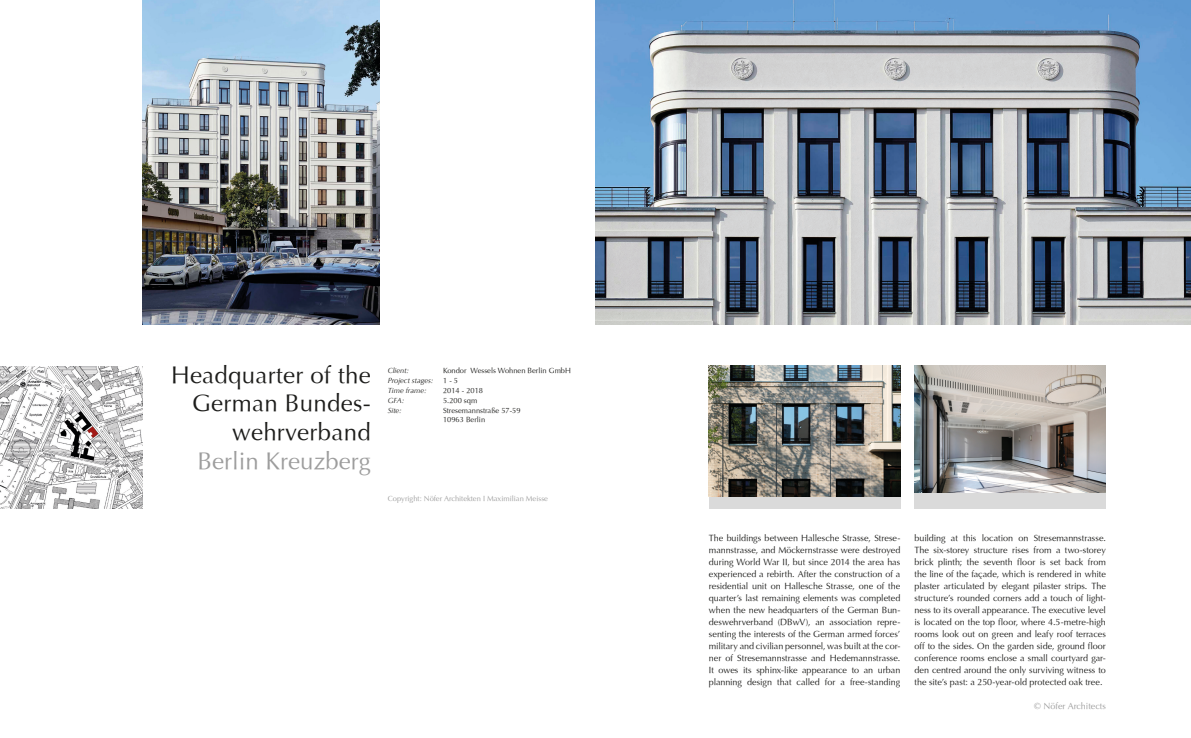
<style>
.page{position:relative;width:1191px;height:738px;background:#fff}
.page>*{position:absolute;margin:0;border:0;box-sizing:border-box;transform-origin:0 0}
.t1{font:24px/28.8px "Optima";letter-spacing:.01em;color:#1d1d1b;text-align:right}
.t2{font:24px "Optima";color:#9d9d9d}
.Nöfer_Fließtext{font:9px/12px "Optima";letter-spacing:-.005em;color:#1d1d1b;text-align:justify}
.Stresemann__Eigensch{font:9px "Optima";color:#9d9d9d}
.t3{font:7.5px "Optima";color:#1d1d1b}
.t4{font:7.5px "Optima";color:#9d9d9d}
.t5{font:italic 7.5px "Optima";color:#1d1d1b}
</style>
<div class="page">
<img style="left:0;top:366px;width:142px;height:142px">
<div style="left:709px;top:365px;width:191px;height:143px;background:#dadada"></div>
<img style="left:709px;top:365px;width:191px;height:131px">
<div style="left:914px;top:365px;width:192px;height:143px;background:#dadada"></div>
<img style="left:914px;top:365px;width:192px;height:127px">
<img style="left:142px;top:0;width:237px;height:324px">
<img style="left:595px;top:0;width:596px;height:324px">
<p class="t1" style="left:171px;top:360px;width:201px">Headquarter of the<br>German Bundes&shy;wehrverband</p>
<p class="t2" style="left:197px;top:446px;width:175px">Berlin Kreuzberg</p>
<p class="t5" style="left:388px;top:366px;width:23px">Client:</p>
<p class="t3" style="left:443px;top:366px;width:129px">Kondor Wessels Wohnen Berlin GmbH</p>
<p class="t5" style="left:388px;top:376px;width:47px">Project stages:</p>
<p class="t3" style="left:443px;top:376px;width:17px">1 - 5</p>
<p class="t5" style="left:388px;top:386px;width:40px">Time frame:</p>
<p class="t3" style="left:443px;top:386px;width:42px">2014 - 2018</p>
<p class="t5" style="left:388px;top:395px;width:18px">GFA:</p>
<p class="t3" style="left:443px;top:395px;width:36px">5.200 sqm</p>
<p class="t5" style="left:388px;top:405px;width:15px">Site:</p>
<p class="t3" style="left:443px;top:405px;width:79px">Stresemannstraße 57-59</p>
<p class="t3" style="left:443px;top:415px;width:44px">10963 Berlin</p>
<p class="t4" style="left:388px;top:493px;width:162px">Copyright: Nöfer Architekten I Maximilian Meisse</p>
<p class="Nöfer_Fließtext" style="left:709px;top:531px;width:193px">The buildings between Hallesche Strasse, Strese&shy;mannstrasse, and Möckernstrasse were destroyed during World War II, but since 2014 the area has experienced a rebirth. After the construction of a residential unit on Hallesche Strasse, one of the quarter’s last remaining elements was completed when the new headquarters of the German Bun&shy;deswehrverband (DBwV), an association repre&shy;senting the interests of the German armed forces’ military and civilian personnel, was built at the cor&shy;ner of Stresemannstrasse and Hedemannstrasse.<br>It owes its sphinx-like appearance to an urban planning design that called for a free-standing</p>
<p class="Nöfer_Fließtext" style="left:914px;top:531px;width:193px">building at this location on Stresemannstrasse.<br>The six-storey structure rises from a two-storey brick plinth; the seventh floor is set back from the line of the façade, which is rendered in white plaster articulated by elegant pilaster strips. The structure’s rounded corners add a touch of light&shy;ness to its overall appearance. The executive level is located on the top floor, where 4.5-metre-high rooms look out on green and leafy roof terraces off to the sides. On the garden side, ground floor conference rooms enclose a small courtyard gar&shy;den centred around the only surviving witness to the site’s past: a 250-year-old protected oak tree.</p>
<p class="Stresemann__Eigensch" style="left:1034px;top:700px;width:73px">© Nöfer Architects</p>
</div>
